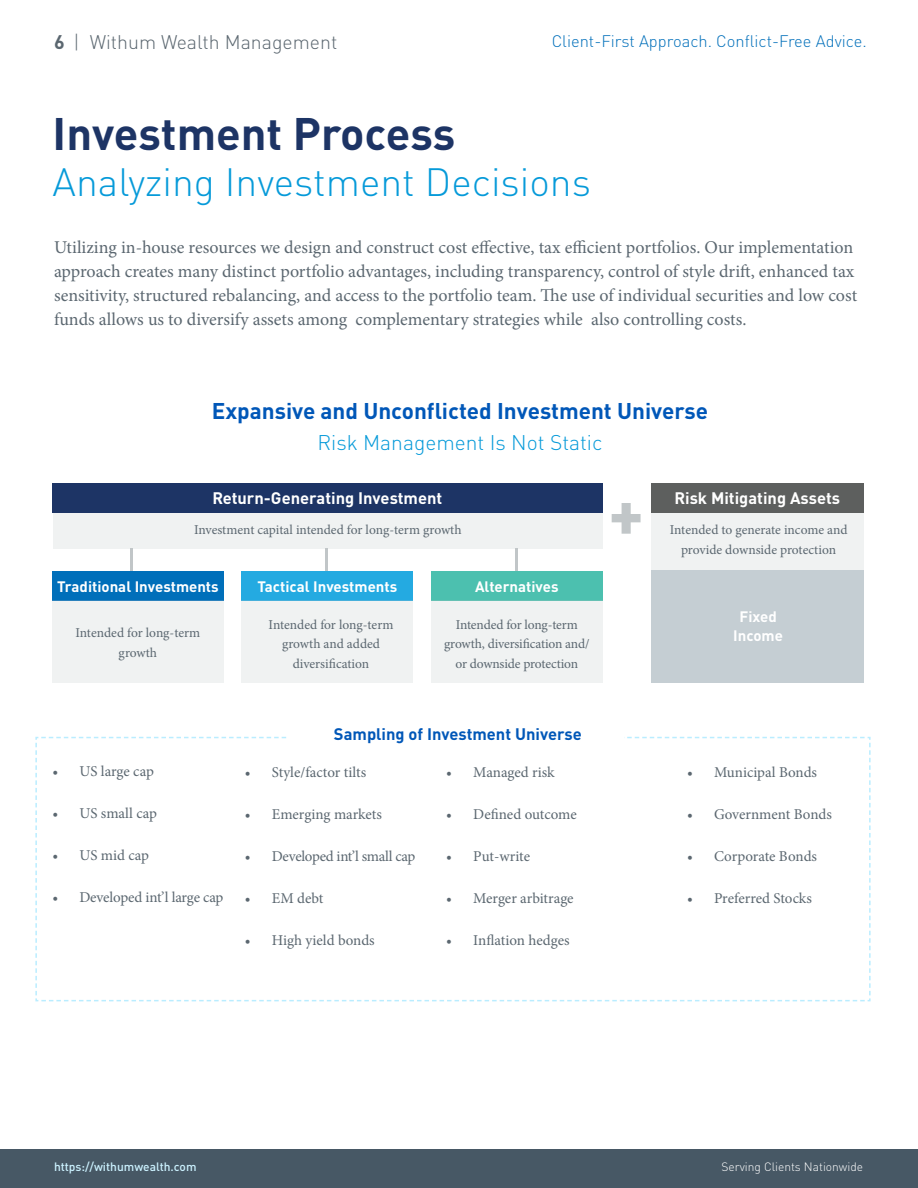
<style>
.page{position:relative;width:918px;height:1188px;background:#fff}
.page>*{position:absolute;margin:0;border:0;box-sizing:border-box;transform-origin:0 0}
.t1{font:900 59.25px "Roboto";color:#c1c6c8}
.t2{font:700 45px "DINOT";color:#1d3465}
.t3{font:300 39px "DINOT";color:#069ad9}
.Subhead{font:700 22.5px "DINOT";color:#0057b8}
.Subhead-2{font:300 21px "DINOT";color:#069ad9}
.t4{font:300 19.5px "DINOT";color:#5b6770}
.BasicTxt{font:18px/24px "Minion Pro";color:#5b6770}
.Subhead-3{font:700 16.5px "DINOT";color:#fff}
.t5{font:300 16.5px "DINOT";color:#006fba}
.Subhead-4{font:700 16.5px "DINOT";color:#0057b8}
.t6{font:15px "Minion Pro";letter-spacing:-.005em;color:#5b6770}
.Subhead-5{font:700 15px/19.5px "DINOT";color:#fff;text-align:center}
.BasicTxt-2{font:13.5px/19.5px "Minion Pro";letter-spacing:-.005em;color:#5b6770;text-align:center}
.t7{font:500 12px "DINOT";color:#ccf2ff}
.t8{font:300 12px "DINOT";color:#fff}
.s1{font-weight:700}
</style>
<div class="page">
<div style="left:0;top:1150px;width:918px;height:38px;background:#475865"></div>
<svg style="left:35px;top:736px;width:836px;height:266px"></svg>
<div style="left:287px;top:727px;width:336px;height:24px;background:#fff"></div>
<div style="left:52px;top:484px;width:550px;height:29px;background:#1d3465"></div>
<hr style="left:130px;top:549px;width:3px;height:22px;background:#c1c6c8">
<hr style="left:325px;top:549px;width:2px;height:22px;background:#c1c6c8">
<hr style="left:516px;top:549px;width:2px;height:22px;background:#c1c6c8">
<div style="left:52px;top:571px;width:171px;height:30px;background:#006fba"></div>
<div style="left:242px;top:571px;width:171px;height:30px;background:#24aae1"></div>
<div style="left:431px;top:571px;width:171px;height:30px;background:#4cc0af"></div>
<div style="left:52px;top:601px;width:171px;height:82px;background:#f0f2f2"></div>
<div style="left:242px;top:601px;width:171px;height:82px;background:#f0f2f2"></div>
<div style="left:431px;top:601px;width:171px;height:82px;background:#f0f2f2"></div>
<div style="left:651px;top:484px;width:213px;height:29px;background:#5d5f5e"></div>
<div style="left:53px;top:513px;width:549px;height:36px;background:#f0f2f2"></div>
<div style="left:651px;top:513px;width:213px;height:58px;background:#f0f2f2"></div>
<div style="left:651px;top:571px;width:213px;height:112px;background:#c5ced3"></div>
<p class="t4" style="left:54px;top:27px;width:285px"><span class="s1">6</span> | Withum Wealth Management</p>
<p class="t5" style="left:552px;top:28px;width:316px">Client-First Approach. Conflict-Free Advice.</p>
<p class="t2" style="left:53px;top:98px;width:404px">Investment Process</p>
<p class="t3" style="left:53px;top:153px;width:540px">Analyzing Investment Decisions</p>
<p class="BasicTxt" style="left:54px;top:235px;width:805px">Utilizing in-house resources we design and construct cost effective, tax efficient portfolios. Our implementation approach creates many distinct portfolio advantages, including transparency, control of style drift, enhanced tax sensitivity, structured rebalancing, and access to the portfolio team. The use of individual securities and low cost funds allows us to diversify assets among complementary strategies while also controlling costs.</p>
<p class="Subhead" style="left:212px;top:393px;width:498px">Expansive and Unconflicted Investment Universe</p>
<p class="Subhead-2" style="left:317px;top:427px;width:286px">Risk Management Is Not Static</p>
<p class="Subhead-3" style="left:212px;top:485px;width:232px">Return-Generating Investment</p>
<p class="Subhead-3" style="left:674px;top:485px;width:167px">Risk Mitigating Assets</p>
<p class="t1" style="left:610px;top:475px;width:33px">+</p>
<p class="BasicTxt-2" style="left:194px;top:520px;width:269px">Investment capital intended for long-term growth</p>
<p class="BasicTxt-2" style="left:670px;top:520px;width:179px">Intended to generate income and provide downside protection</p>
<p class="Subhead-5" style="left:57px;top:575px;width:163px">Traditional Investments</p>
<p class="Subhead-5" style="left:257px;top:575px;width:141px">Tactical Investments</p>
<p class="Subhead-5" style="left:475px;top:575px;width:85px">Alternatives</p>
<p class="BasicTxt-2" style="left:75px;top:623px;width:126px">Intended for long-term growth</p>
<p class="BasicTxt-2" style="left:269px;top:615px;width:126px">Intended for long-term growth and added diversification</p>
<p class="BasicTxt-2" style="left:444px;top:615px;width:147px">Intended for long-term growth, diversification and/ or downside protection</p>
<p class="t6" style="left:52px;top:761px;width:103px">• US large cap</p>
<p class="t6" style="left:52px;top:803px;width:106px">• US small cap</p>
<p class="t6" style="left:52px;top:845px;width:98px">• US mid cap</p>
<p class="t6" style="left:52px;top:887px;width:173px">• Developed int’l large cap</p>
<p class="Subhead-4" style="left:334px;top:721px;width:249px">Sampling of Investment Universe</p>
<p class="t6" style="left:245px;top:762px;width:123px">• Style/factor tilts</p>
<p class="t6" style="left:245px;top:804px;width:139px">• Emerging markets</p>
<p class="t6" style="left:245px;top:846px;width:172px">• Developed int’l small cap</p>
<p class="t6" style="left:245px;top:888px;width:80px">• EM debt</p>
<p class="t6" style="left:245px;top:930px;width:131px">• High yield bonds</p>
<p class="t6" style="left:446px;top:762px;width:110px">• Managed risk</p>
<p class="t6" style="left:446px;top:804px;width:132px">• Defined outcome</p>
<p class="t6" style="left:446px;top:846px;width:85px">• Put-write</p>
<p class="t6" style="left:446px;top:888px;width:129px">• Merger arbitrage</p>
<p class="t6" style="left:446px;top:930px;width:125px">• Inflation hedges</p>
<p class="Subhead-5" style="left:733px;top:605px;width:51px">Fixed<br>Income</p>
<p class="t6" style="left:687px;top:762px;width:132px">• Municipal Bonds</p>
<p class="t6" style="left:687px;top:804px;width:146px">• Government Bonds</p>
<p class="t6" style="left:687px;top:846px;width:132px">• Corporate Bonds</p>
<p class="t6" style="left:687px;top:888px;width:126px">• Preferred Stocks</p>
<p class="t7" style="left:54px;top:1158px;width:144px">https://withumwealth.com</p>
<p class="t8" style="left:721px;top:1158px;width:143px">Serving Clients Nationwide</p>
</div>
